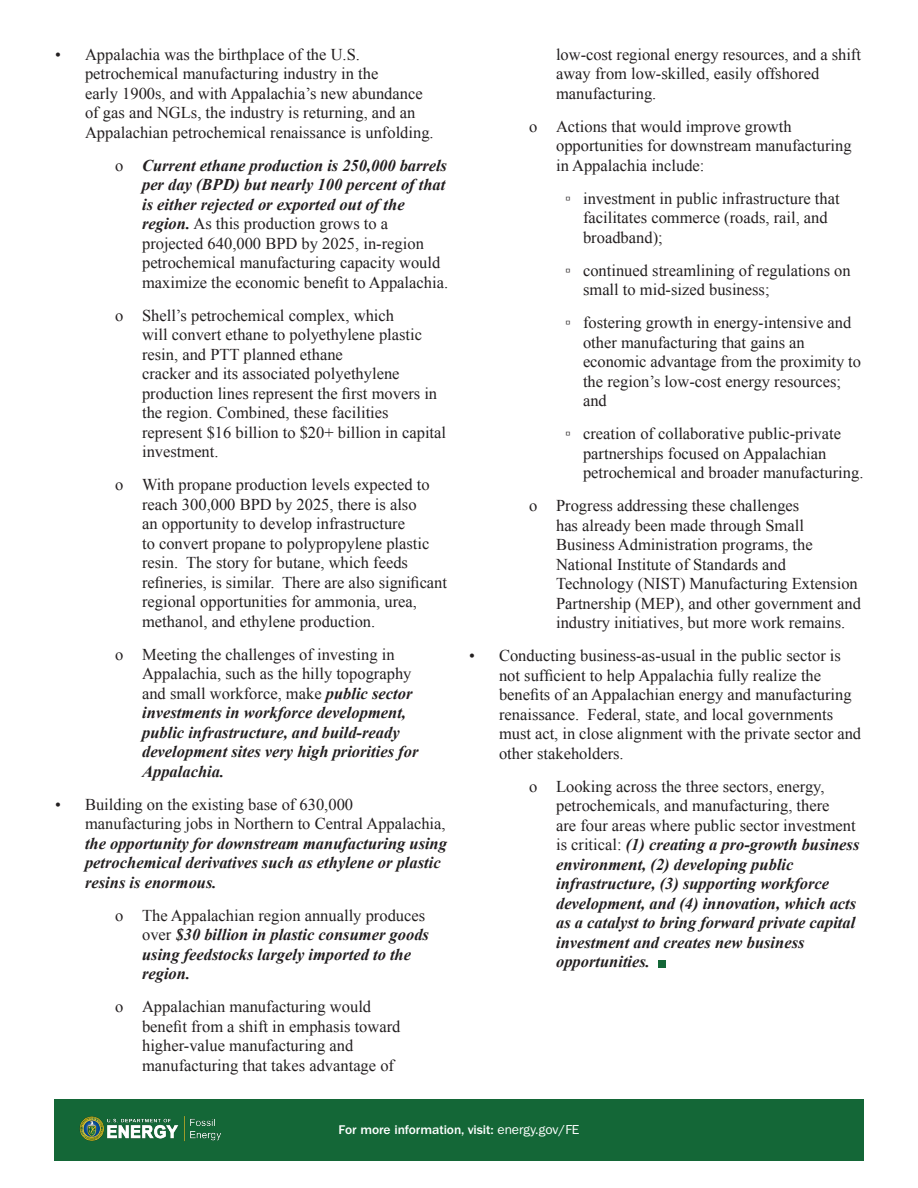
<style>
.page{position:relative;width:918px;height:1188px;background:#fff}
.page>*{position:absolute;margin:0;border:0;box-sizing:border-box;transform-origin:0 0}
.body_text{font:16.5px/19.5px "Times New Roman";color:#231f20}
.body_text-2{font:italic 700 16.5px/19.5px "Times New Roman";color:#231f20}
.t1{font:500 13.05px "ITC Franklin Gothic Std";letter-spacing:-.005em;color:#fff}
.s1{font-weight:700;font-style:italic}
.s2{font-weight:400;font-style:normal}
.s3{font-weight:400}
</style>
<div class="page">
<div style="left:658px;top:960px;width:8px;height:8px;background:#146737"></div>
<div style="left:54px;top:1099px;width:810px;height:62px;background:#146737"></div>
<img style="left:79px;top:1116px;width:142px;height:26px">
<p class="body_text" style="left:85px;top:44px;width:350px;text-indent:-30px">• Appalachia was the birthplace of the U.S. petrochemical manufacturing industry in the<br>early 1900s, and with Appalachia’s new abundance of gas and NGLs, the industry is returning, and an Appalachian petrochemical renaissance is unfolding.</p>
<p class="body_text" style="left:142px;top:155px;width:308px;text-indent:-27px">o <span class="s1">Current ethane production is 250,000 barrels per day (BPD) but nearly 100 percent of that is either rejected or exported out of the region.</span> As this production grows to a projected 640,000 BPD by 2025, in-region petrochemical manufacturing capacity would maximize the economic benefit to Appalachia.</p>
<p class="body_text" style="left:142px;top:305px;width:306px;text-indent:-27px">o Shell’s petrochemical complex, which<br>will convert ethane to polyethylene plastic resin, and PTT planned ethane<br>cracker and its associated polyethylene production lines represent the first movers in the region. Combined, these facilities represent $16 billion to $20+ billion in capital investment.</p>
<p class="body_text" style="left:142px;top:474px;width:306px;text-indent:-27px">o With propane production levels expected to reach 300,000 BPD by 2025, there is also<br>an opportunity to develop infrastructure<br>to convert propane to polypropylene plastic resin. The story for butane, which feeds refineries, is similar. There are also significant regional opportunities for ammonia, urea, methanol, and ethylene production.</p>
<p class="body_text-2" style="left:142px;top:644px;width:278px;text-indent:-27px"><span class="s2">o Meeting the challenges of investing in Appalachia, such as the hilly topography and small workforce, make</span> public sector investments in workforce development, public infrastructure, and build-ready development sites very high priorities for Appalachia.</p>
<p class="body_text-2" style="left:85px;top:794px;width:363px;text-indent:-30px"><span class="s2">• Building on the existing base of 630,000 manufacturing jobs in Northern to Central Appalachia, </span>the opportunity for downstream manufacturing using petrochemical derivatives such as ethylene or plastic resins is enormous.</p>
<p class="body_text-2" style="left:142px;top:905px;width:288px;text-indent:-27px"><span class="s2">o The Appalachian region annually produces over</span> $30 billion in plastic consumer goods using feedstocks largely imported to the region.</p>
<p class="body_text" style="left:142px;top:996px;width:260px;text-indent:-27px">o Appalachian manufacturing would benefit from a shift in emphasis toward higher-value manufacturing and manufacturing that takes advantage of</p>
<p class="body_text" style="left:556px;top:44px;width:306px">low-cost regional energy resources, and a shift away from low-skilled, easily offshored manufacturing.</p>
<p class="body_text" style="left:556px;top:116px;width:297px;text-indent:-27px">o Actions that would improve growth opportunities for downstream manufacturing in Appalachia include:</p>
<p class="body_text" style="left:583px;top:188px;width:258px;text-indent:-18px">▫ investment in public infrastructure that facilitates commerce (roads, rail, and broadband);</p>
<p class="body_text" style="left:583px;top:260px;width:269px;text-indent:-18px">▫ continued streamlining of regulations on small to mid-sized business;</p>
<p class="body_text" style="left:583px;top:312px;width:279px;text-indent:-18px">▫ fostering growth in energy-intensive and other manufacturing that gains an economic advantage from the proximity to the region’s low-cost energy resources; and</p>
<p class="body_text" style="left:583px;top:423px;width:282px;text-indent:-18px">▫ creation of collaborative public-private partnerships focused on Appalachian petrochemical and broader manufacturing.</p>
<p class="body_text" style="left:556px;top:495px;width:306px;text-indent:-27px">o Progress addressing these challenges<br>has already been made through Small Business Administration programs, the National Institute of Standards and Technology (NIST) Manufacturing Extension Partnership (MEP), and other government and industry initiatives, but more work remains.</p>
<p class="body_text" style="left:499px;top:645px;width:364px;text-indent:-30px">• Conducting business-as-usual in the public sector is not sufficient to help Appalachia fully realize the benefits of an Appalachian energy and manufacturing renaissance. Federal, state, and local governments must act, in close alignment with the private sector and other stakeholders.</p>
<p class="body_text-2" style="left:556px;top:776px;width:305px;text-indent:-27px"><span class="s2">o Looking across the three sectors, energy, petrochemicals, and manufacturing, there<br>are four areas where public sector investment is critical:</span> (1) creating a pro-growth business environment, (2) developing public infrastructure, (3) supporting workforce development, and (4) innovation, which acts as a catalyst to bring forward private capital investment and creates new business opportunities.</p>
<p class="t1" style="left:339px;top:1122px;width:242px">For more information, visit: <span class="s3">energy.gov/FE</span></p>
</div>
